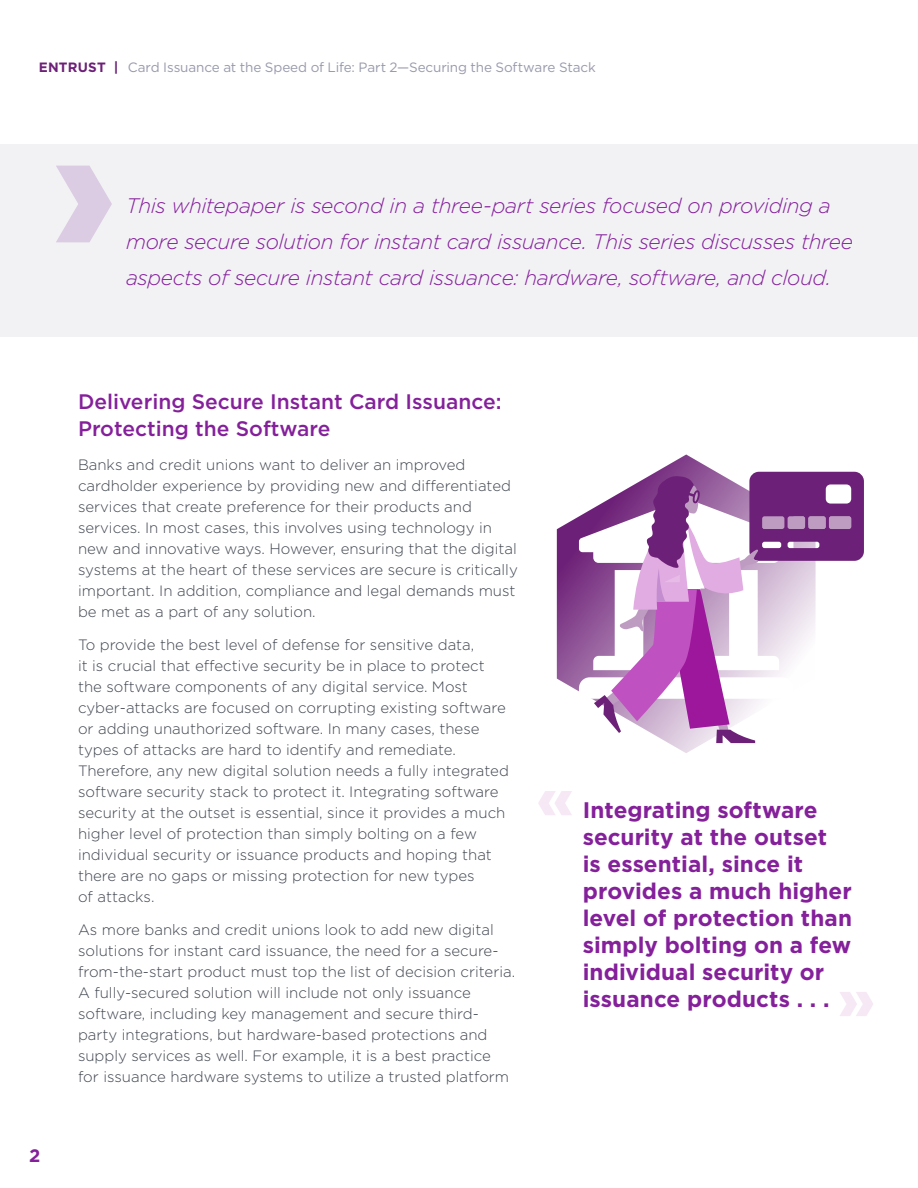
<style>
.page{position:relative;width:918px;height:1188px;background:#fff}
.page>*{position:absolute;margin:0;border:0;box-sizing:border-box;transform-origin:0 0}
.callout_-_USE{font:700 22.5px/27px "Gotham";color:#85209b}
.lead_into_italic_par{font:italic 300 21px/36px "Gotham";letter-spacing:-.02em;color:#85209b}
.head_2{font:500 21px/27px "Gotham";color:#85209b}
.Forridder{font:700 18px "Gotham";color:#85209b}
.text{font:300 15px/21px "Gotham";color:#3f454f}
.BANNER_HEADER{font:13.5px "Gotham";letter-spacing:-.01em;color:#989aab}
.t1{font:700 13.5px "Gotham";letter-spacing:.015em;color:#6d2077}
</style>
<div class="page">
<div style="left:0;top:144px;width:918px;height:193px;background:#f2f2f5"></div>
<svg style="left:56px;top:166px;width:56px;height:76px"></svg>
<svg style="left:538px;top:791px;width:34px;height:24px"></svg>
<svg style="left:840px;top:992px;width:33px;height:24px"></svg>
<svg style="left:557px;top:455px;width:259px;height:298px"></svg>
<svg style="left:579px;top:472px;width:285px;height:271px"></svg>
<p class="t1" style="left:39px;top:58px;width:81px">ENTRUST |</p>
<p class="BANNER_HEADER" style="left:128px;top:59px;width:469px">Card Issuance at the Speed of Life: Part 2—Securing the Software Stack</p>
<p class="lead_into_italic_par" style="left:126px;top:187px;width:729px">This whitepaper is second in a three-part series focused on providing a more secure solution for instant card issuance. This series discusses three aspects of secure instant card issuance: hardware, software, and cloud.</p>
<p class="Forridder" style="left:29px;top:1144px;width:13px">2</p>
<p class="head_2" style="left:78px;top:387px;width:425px">Delivering Secure Instant Card Issuance:<br>Protecting the Software</p>
<p class="text" style="left:78px;top:454px;width:441px">Banks and credit unions want to deliver an improved cardholder experience by providing new and differentiated services that create preference for their products and services. In most cases, this involves using technology in new and innovative ways. However, ensuring that the digital systems at the heart of these services are secure is critically important. In addition, compliance and legal demands must be met as a part of any solution.</p>
<p class="text" style="left:78px;top:634px;width:432px">To provide the best level of defense for sensitive data,<br>it is crucial that effective security be in place to protect the software components of any digital service. Most cyber-attacks are focused on corrupting existing software or adding unauthorized software. In many cases, these types of attacks are hard to identify and remediate.<br>Therefore, any new digital solution needs a fully integrated software security stack to protect it. Integrating software security at the outset is essential, since it provides a much higher level of protection than simply bolting on a few individual security or issuance products and hoping that there are no gaps or missing protection for new types<br>of attacks.</p>
<p class="text" style="left:78px;top:919px;width:439px">As more banks and credit unions look to add new digital solutions for instant card issuance, the need for a secure&shy;from-the-start product must top the list of decision criteria.<br>A fully-secured solution will include not only issuance software, including key management and secure third&shy;party integrations, but hardware-based protections and supply services as well. For example, it is a best practice for issuance hardware systems to utilize a trusted platform</p>
<p class="callout_-_USE" style="left:583px;top:797px;width:271px">Integrating software security at the outset<br>is essential, since it provides a much higher level of protection than simply bolting on a few individual security or issuance products . . .</p>
</div>
